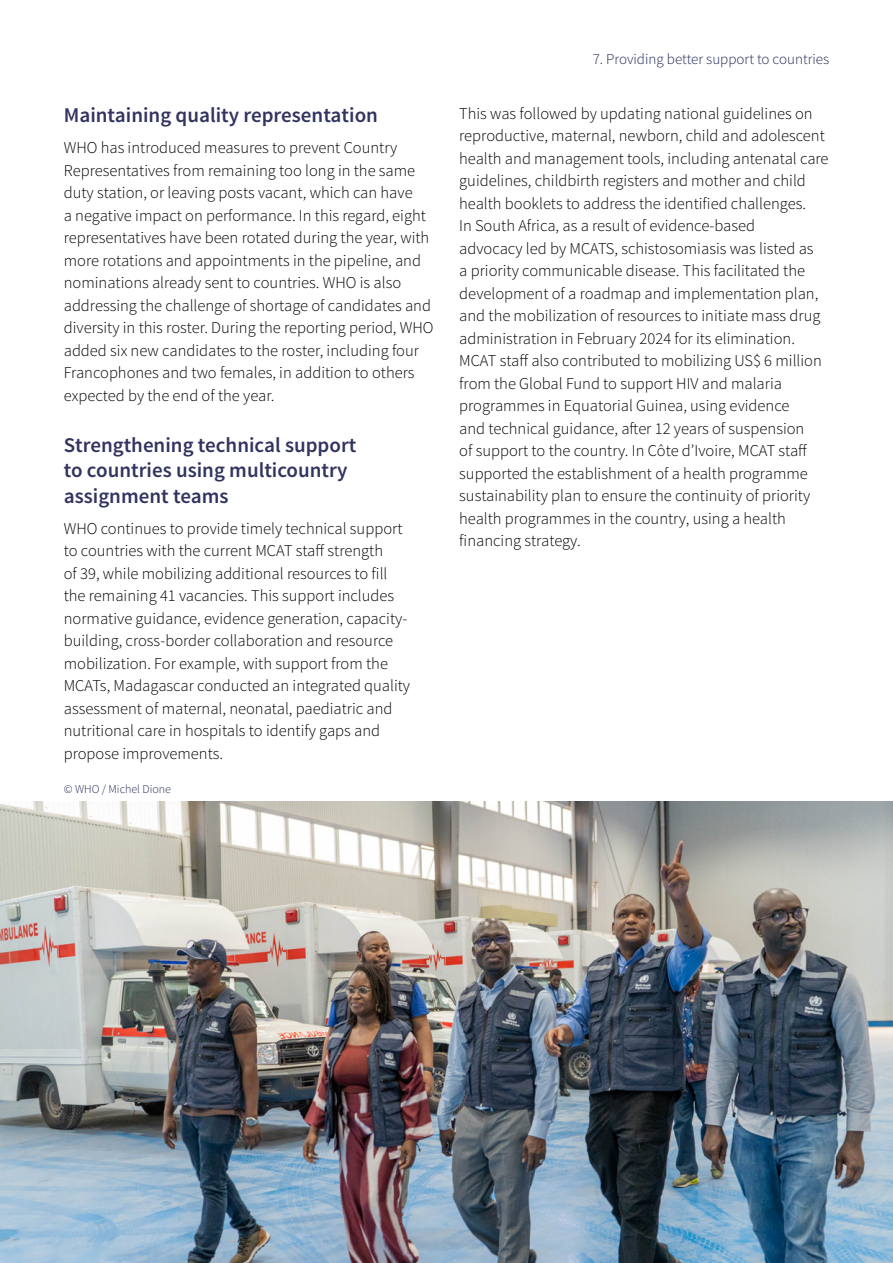
<style>
.page{position:relative;width:893px;height:1263px;background:#fff}
.page>*{position:absolute;margin:0;border:0;box-sizing:border-box;transform-origin:0 0}
.t1{font:600 21px/25.5px "Source Sans Pro";color:#31345f}
.t2{font:300 16.5px/22.5px "Source Sans Pro";color:#000}
.t3{font:300 15px "Source Sans Pro";color:#1f2954}
.t4{font:300 12px "Source Sans Pro";color:#1f2954}
</style>
<div class="page">
<img style="left:0;top:801px;width:893px;height:462px">
<p class="t1" style="left:64px;top:103px;width:316px">Maintaining quality representation</p>
<p class="t2" style="left:64px;top:136px;width:371px">WHO has introduced measures to prevent Country Representatives from remaining too long in the same duty station, or leaving posts vacant, which can have<br>a negative impact on performance. In this regard, eight representatives have been rotated during the year, with more rotations and appointments in the pipeline, and nominations already sent to countries. WHO is also addressing the challenge of shortage of candidates and diversity in this roster. During the reporting period, WHO added six new candidates to the roster, including four Francophones and two females, in addition to others expected by the end of the year.</p>
<p class="t1" style="left:64px;top:432px;width:294px">Strengthening technical support to countries using multicountry assignment teams</p>
<p class="t2" style="left:64px;top:517px;width:348px">WHO continues to provide timely technical support to countries with the current MCAT staff strength<br>of 39, while mobilizing additional resources to fill the remaining 41 vacancies. This support includes normative guidance, evidence generation, capacity&shy;building, cross-border collaboration and resource mobilization. For example, with support from the MCATs, Madagascar conducted an integrated quality assessment of maternal, neonatal, paediatric and nutritional care in hospitals to identify gaps and propose improvements.</p>
<p class="t4" style="left:64px;top:782px;width:109px">© WHO / Michel Dione</p>
<p class="t3" style="left:593px;top:50px;width:238px">7. Providing better support to countries</p>
<p class="t2" style="left:459px;top:102px;width:371px">This was followed by updating national guidelines on reproductive, maternal, newborn, child and adolescent health and management tools, including antenatal care guidelines, childbirth registers and mother and child health booklets to address the identified challenges.<br>In South Africa, as a result of evidence-based<br>advocacy led by MCATS, schistosomiasis was listed as<br>a priority communicable disease. This facilitated the development of a roadmap and implementation plan, and the mobilization of resources to initiate mass drug administration in February 2024 for its elimination.<br>MCAT staff also contributed to mobilizing US$ 6 million from the Global Fund to support HIV and malaria programmes in Equatorial Guinea, using evidence<br>and technical guidance, after 12 years of suspension<br>of support to the country. In Côte d’Ivoire, MCAT staff supported the establishment of a health programme sustainability plan to ensure the continuity of priority health programmes in the country, using a health financing strategy.</p>
</div>
